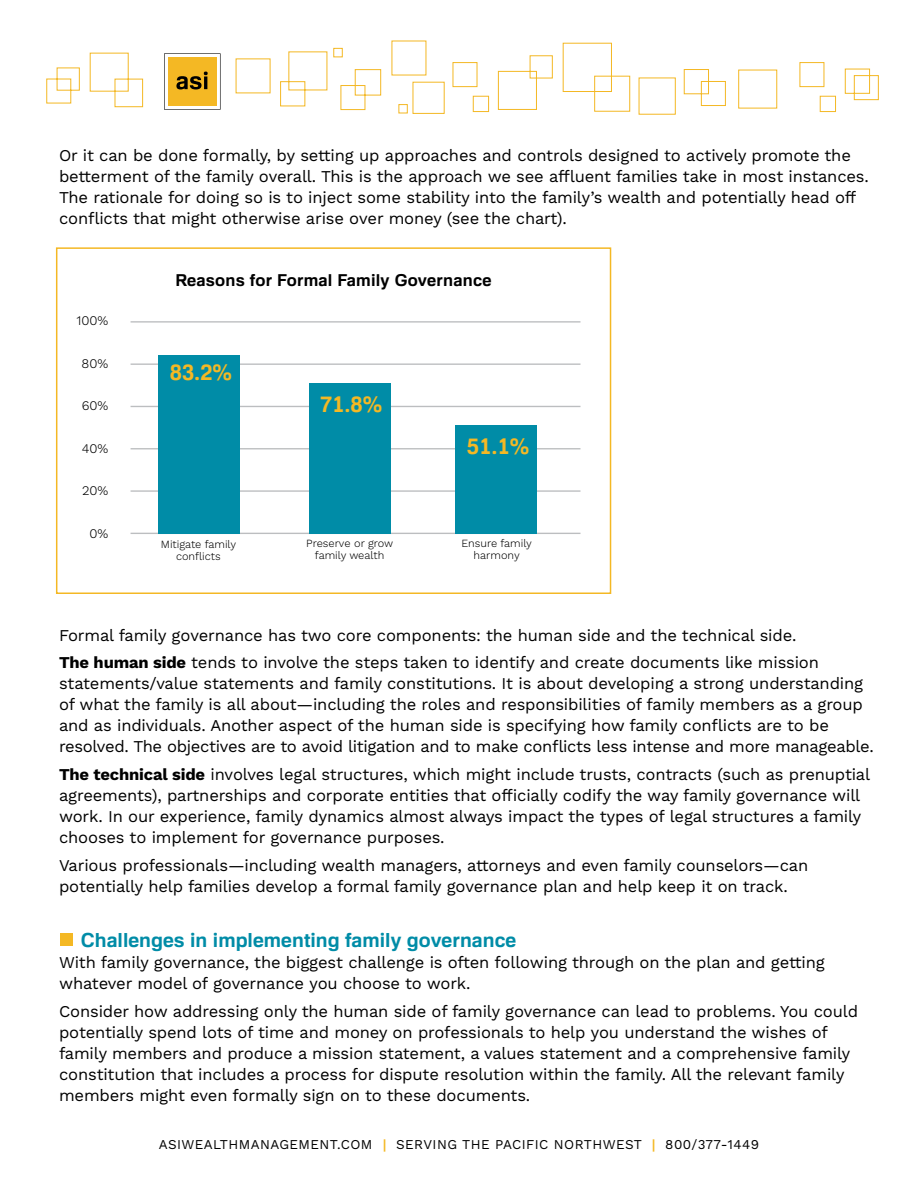
<style>
.page{position:relative;width:918px;height:1188px;background:#fff}
.page>*{position:absolute;margin:0;border:0;box-sizing:border-box;transform-origin:0 0}
.t1{font:700 22.05px "Familiar Pro";color:#f4b824}
.t2{font:700 19.5px "Familiar Pro";color:#008ca7}
.t3{font:16.5px/21px "Work Sans";letter-spacing:-.01em;color:#000}
.t4{font:700 16.5px "Familiar Pro";letter-spacing:.01em;color:#000}
.t5{font:13.5px "Work Sans";letter-spacing:.03em;color:#000}
.t6{font:300 13.2px "Work Sans";color:#000}
.t7{font:300 10.95px/12.1px "Work Sans";color:#000;text-align:center}
.s1{font-weight:700}
.s2{font-family:"Familiar Pro";font-weight:700;color:#f4b824}
</style>
<div class="page">
<svg style="left:46px;top:40px;width:833px;height:75px"></svg>
<div style="left:60px;top:934px;width:12px;height:12px;background:#f4b824"></div>
<div style="left:56px;top:247px;width:555px;height:347px;border:2px solid #f4b824"></div>
<hr style="left:131px;top:533px;width:450px;height:1px;background:#bcbec0">
<hr style="left:131px;top:490px;width:450px;height:2px;background:#bcbec0">
<hr style="left:131px;top:448px;width:450px;height:1px;background:#bcbec0">
<hr style="left:131px;top:406px;width:450px;height:1px;background:#bcbec0">
<hr style="left:131px;top:363px;width:450px;height:2px;background:#bcbec0">
<hr style="left:131px;top:321px;width:450px;height:2px;background:#bcbec0">
<div style="left:159px;top:355px;width:81px;height:178px;background:#008ca7"></div>
<div style="left:309px;top:383px;width:81px;height:150px;background:#008ca7"></div>
<div style="left:456px;top:425px;width:81px;height:108px;background:#008ca7"></div>
<p class="t3" style="left:59px;top:146px;width:811px">Or it can be done formally, by setting up approaches and controls designed to actively promote the betterment of the family overall. This is the approach we see affluent families take in most instances.<br>The rationale for doing so is to inject some stability into the family’s wealth and potentially head off conflicts that might otherwise arise over money (see the chart).</p>
<p class="t6" style="left:76px;top:313px;width:33px">100%</p>
<p class="t6" style="left:82px;top:355px;width:28px">80%</p>
<p class="t6" style="left:82px;top:398px;width:28px">60%</p>
<p class="t6" style="left:82px;top:440px;width:28px">40%</p>
<p class="t6" style="left:82px;top:483px;width:28px">20%</p>
<p class="t6" style="left:90px;top:525px;width:20px">0%</p>
<p class="t4" style="left:175px;top:270px;width:318px">Reasons for Formal Family Governance</p>
<h1 class="t1" style="left:170px;top:359px;width:64px">83.2%</h1>
<p class="t7" style="left:161px;top:539px;width:77px">Mitigate family conflicts</p>
<h1 class="t1" style="left:320px;top:391px;width:64px">71.8%</h1>
<p class="t7" style="left:306px;top:538px;width:89px">Preserve or grow family wealth</p>
<h1 class="t1" style="left:467px;top:433px;width:64px">51.1%</h1>
<p class="t7" style="left:461px;top:538px;width:72px">Ensure family harmony</p>
<p class="t3" style="left:59px;top:622px;width:761px;line-height:27.8px">Formal family governance has two core components: the human side and the technical side.<br><span class="s1">The human side</span> tends to involve the steps taken to identify and create documents like mission</p>
<p class="t3" style="left:59px;top:674px;width:816px">statements/value statements and family constitutions. It is about developing a strong understanding of what the family is all about—including the roles and responsibilities of family members as a group and as individuals. Another aspect of the human side is specifying how family conflicts are to be resolved. The objectives are to avoid litigation and to make conflicts less intense and more manageable.</p>
<p class="t3" style="left:59px;top:765px;width:813px"><span class="s1">The technical side</span> involves legal structures, which might include trusts, contracts (such as prenuptial agreements), partnerships and corporate entities that officially codify the way family governance will work. In our experience, family dynamics almost always impact the types of legal structures a family chooses to implement for governance purposes.</p>
<p class="t3" style="left:59px;top:855px;width:751px">Various professionals—including wealth managers, attorneys and even family counselors—can potentially help families develop a formal family governance plan and help keep it on track.</p>
<p class="t2" style="left:81px;top:928px;width:437px">Challenges in implementing family governance</p>
<p class="t3" style="left:59px;top:953px;width:767px">With family governance, the biggest challenge is often following through on the plan and getting whatever model of governance you choose to work.</p>
<p class="t3" style="left:59px;top:1002px;width:801px">Consider how addressing only the human side of family governance can lead to problems. You could potentially spend lots of time and money on professionals to help you understand the wishes of family members and produce a mission statement, a values statement and a comprehensive family constitution that includes a process for dispute resolution within the family. All the relevant family members might even formally sign on to these documents.</p>
<p class="t5" style="left:159px;top:1137px;width:602px">ASIWEALTHMANAGEMENT.COM <span class="s2">|</span> SERVING THE PACIFIC NORTHWEST <span class="s2">|</span> 800/377-1449</p>
</div>
